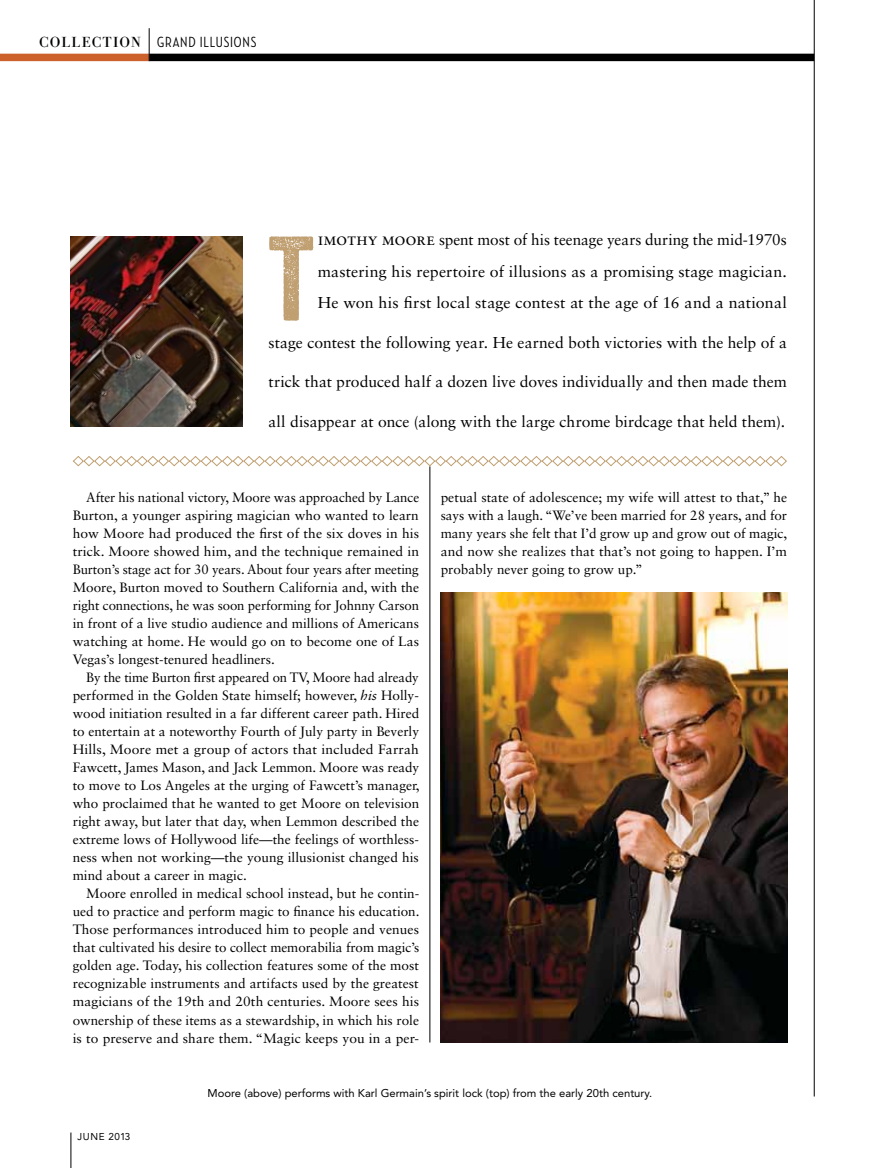
<style>
.page{position:relative;width:878px;height:1168px;background:#fff}
.page>*{position:absolute;margin:0;border:0;box-sizing:border-box;transform-origin:0 0}
.t1{font:116.1px "Veneer";color:#c09f71}
.t2{font:15.75px/31.5px "Sabon LT Std";color:#000;text-align:justify}
.t3{font:500 15px "Neutraface Condensed";letter-spacing:.05em;color:#000}
.t4{font:13.5px/18px "Sabon LT Std";color:#000;text-align:justify}
.t5{font:11.25px "Avenir LT Std";color:#000}
.t6{font:9.9px "Avenir LT Std";letter-spacing:.045em;color:#000}
.s1{font-family:"Andrade Bold Pro";font-weight:400}
.s2{font-size:17.25px}
.s3{font-style:italic}
</style>
<div class="page">
<img style="left:440px;top:592px;width:347px;height:450px">
<div style="left:149px;top:54px;width:665px;height:7px;background:#000"></div>
<div style="left:0;top:54px;width:149px;height:7px;background:#cc612c"></div>
<hr style="left:149px;top:28px;width:1px;height:33px;background:#000">
<hr style="left:813px;top:0;width:1px;height:1096px;background:#000">
<hr style="left:429px;top:466px;width:1px;height:576px;background:#000">
<svg style="left:73px;top:456px;width:714px;height:11px"></svg>
<hr style="left:71px;top:1132px;width:1px;height:36px;background:#000">
<img style="left:71px;top:236px;width:172px;height:190px">
<p class="t3" style="left:39px;top:34px;width:219px"><span class="s1">COLLECTION</span> GRAND ILLUSIONS</p>
<h1 class="t1" style="left:268px;top:208px;width:47px">T</h1>
<p class="t2" style="left:318px;top:224px;width:470px"><span class="s2">imothy moore</span> spent most of his teenage years during the mid-1970s mastering his repertoire of illusions as a promising stage magician.<br>He won his first local stage contest at the age of 16 and a national</p>
<p class="t2" style="left:268px;top:326px;width:520px">stage contest the following year. He earned both victories with the help of a</p>
<p class="t2" style="left:268px;top:366px;width:520px">trick that produced half a dozen live doves individually and then made them</p>
<p class="t2" style="left:268px;top:405px;width:518px">all disappear at once (along with the large chrome birdcage that held them).</p>
<p class="t4" style="left:73px;top:488px;width:348px;text-indent:14px">After his national victory, Moore was approached by Lance Burton, a younger aspiring magician who wanted to learn how Moore had produced the first of the six doves in his trick. Moore showed him, and the technique remained in Burton’s stage act for 30 years. About four years after meeting Moore, Burton moved to Southern California and, with the right connections, he was soon performing for Johnny Carson in front of a live studio audience and millions of Americans watching at home. He would go on to become one of Las Vegas’s longest-tenured headliners.</p>
<p class="t4" style="left:73px;top:668px;width:348px;text-indent:14px">By the time Burton first appeared on TV, Moore had already performed in the Golden State himself; however, <span class="s3">his</span> Holly&shy;wood initiation resulted in a far different career path. Hired to entertain at a noteworthy Fourth of July party in Beverly Hills, Moore met a group of actors that included Farrah Fawcett, James Mason, and Jack Lemmon. Moore was ready to move to Los Angeles at the urging of Fawcett’s manager, who proclaimed that he wanted to get Moore on television right away, but later that day, when Lemmon described the extreme lows of Hollywood life—the feelings of worthless&shy;ness when not working—the young illusionist changed his mind about a career in magic.</p>
<p class="t4" style="left:73px;top:884px;width:348px;text-indent:14px">Moore enrolled in medical school instead, but he contin&shy;ued to practice and perform magic to finance his education.<br>Those performances introduced him to people and venues that cultivated his desire to collect memorabilia from magic’s golden age. Today, his collection features some of the most recognizable instruments and artifacts used by the greatest magicians of the 19th and 20th centuries. Moore sees his ownership of these items as a stewardship, in which his role is to preserve and share them. “Magic keeps you in a per-</p>
<p class="t4" style="left:440px;top:488px;width:348px">petual state of adolescence; my wife will attest to that,” he says with a laugh. “We’ve been married for 28 years, and for many years she felt that I’d grow up and grow out of magic, and now she realizes that that’s not going to happen. I’m probably never going to grow up.”</p>
<p class="t6" style="left:77px;top:1130px;width:54px">June 2013</p>
<p class="t5" style="left:207px;top:1086px;width:446px">Moore (above) performs with Karl Germain’s spirit lock (top) from the early 20th century.</p>
</div>
